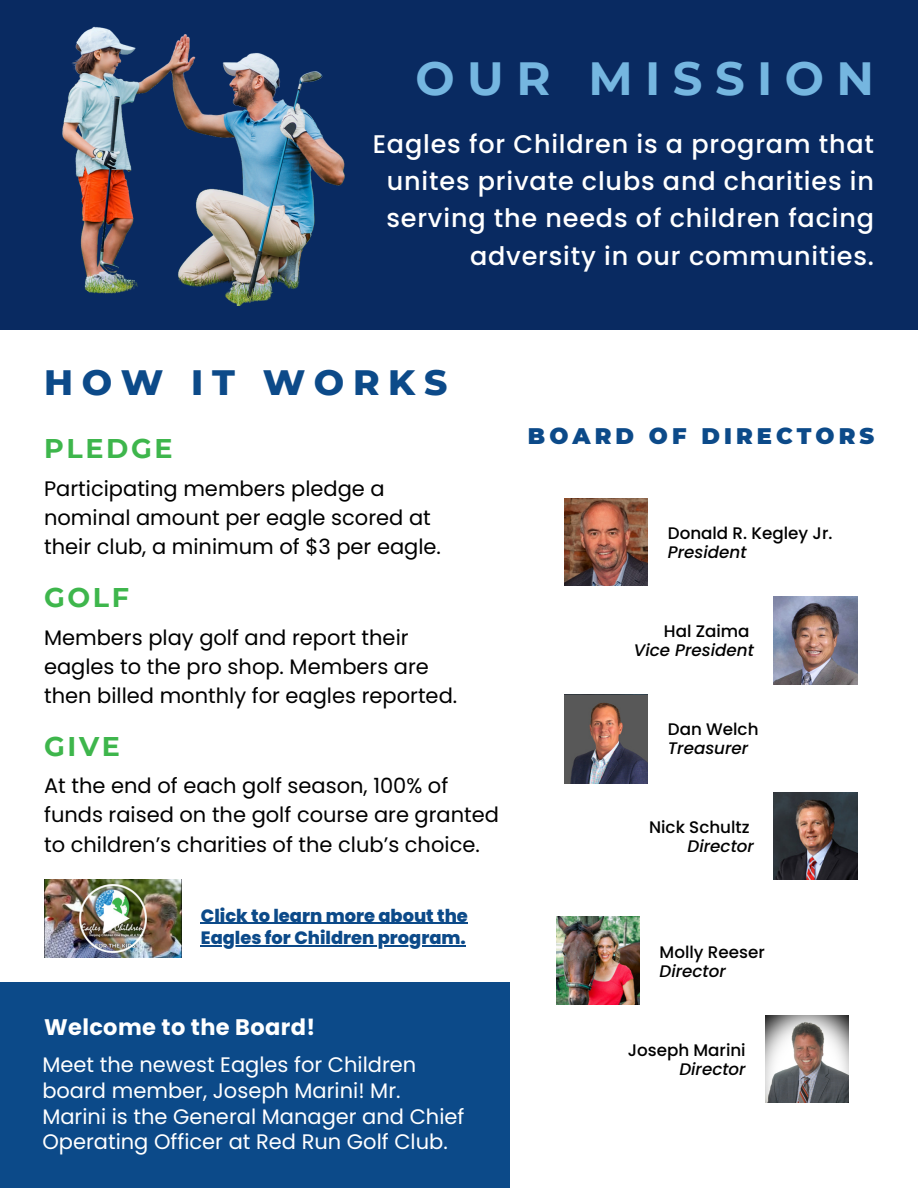
<style>
.page{position:relative;width:918px;height:1188px;background:#092a61}
.page>*{position:absolute;margin:0;border:0;box-sizing:border-box;transform-origin:0 0}
.t1{font:700 46.5px "Montserrat";letter-spacing:.265em;color:#75b6e0}
.t2{font:800 36px "Montserrat";letter-spacing:.24em;color:#0c4a89}
.t3{font:700 27px "Montserrat";letter-spacing:.1em;color:#3eb64c}
.t4{font:500 25.5px/37.2px "Poppins";letter-spacing:.03em;color:#fff;text-align:right}
.t5{font:700 22.5px "Poppins";letter-spacing:.015em;color:#fff}
.t6{font:900 22.5px "Montserrat";letter-spacing:.18em;color:#0c4a89}
.t7{font:21px/29.2px "Poppins";color:#000}
.t8{font:21px/25.8px "Poppins";color:#fff}
.t9{font:800 17.85px "Poppins";color:#0c4a89}
.t10{font:500 16.8px "Poppins";color:#000}
.t11{font:italic 500 16.8px "Poppins";color:#000}
</style>
<div class="page">
<div style="left:0;top:331px;width:917px;height:857px;background:#fff"></div>
<img style="left:565px;top:498px;width:83px;height:88px">
<img style="left:774px;top:596px;width:83px;height:88px">
<img style="left:774px;top:792px;width:83px;height:88px">
<img style="left:556px;top:917px;width:83px;height:88px">
<img style="left:766px;top:1015px;width:83px;height:88px">
<div style="left:0;top:982px;width:509px;height:206px;background:#0c4a89"></div>
<img style="left:565px;top:696px;width:83px;height:87px">
<img style="left:44px;top:880px;width:137px;height:77px">
<img style="left:62px;top:26px;width:283px;height:280px">
<hr style="left:201px;top:923px;width:267px;height:1px;background:#0c4a89">
<hr style="left:201px;top:945px;width:265px;height:1px;background:#0c4a89">
<p class="t1" style="left:416px;top:50px;width:460px">OUR MISSION</p>
<h3 class="t4" style="left:373px;top:126px;width:503px">Eagles for Children is a program that unites private clubs and charities in serving the needs of children facing adversity in our communities.</h3>
<h3 class="t2" style="left:44px;top:360px;width:405px">HOW IT WORKS</h3>
<p class="t3" style="left:44px;top:432px;width:130px">PLEDGE</p>
<p class="t7" style="left:44px;top:474px;width:398px">Participating members pledge a nominal amount per eagle scored at their club, a minimum of $3 per eagle.</p>
<p class="t3" style="left:44px;top:581px;width:87px">GOLF</p>
<p class="t7" style="left:44px;top:623px;width:415px">Members play golf and report their eagles to the pro shop. Members are then billed monthly for eagles reported.</p>
<p class="t3" style="left:44px;top:730px;width:77px">GIVE</p>
<h6 class="t7" style="left:44px;top:771px;width:457px">At the end of each golf season, 100% of funds raised on the golf course are granted to children’s charities of the club’s choice.</h6>
<p class="t9" style="left:201px;top:903px;width:269px">Click to learn more about the</p>
<p class="t9" style="left:201px;top:925px;width:267px">Eagles for Children program.</p>
<p class="t5" style="left:44px;top:1011px;width:273px">Welcome to the Board!</p>
<p class="t8" style="left:42px;top:1052px;width:424px">Meet the newest Eagles for Children board member, Joseph Marini! Mr.<br>Marini is the General Manager and Chief Operating Officer at Red Run Golf Club.</p>
<p class="t6" style="left:528px;top:422px;width:348px">BOARD OF DIRECTORS</p>
<p class="t10" style="left:668px;top:521px;width:166px">Donald R. Kegley Jr.</p>
<p class="t11" style="left:668px;top:540px;width:80px">President</p>
<p class="t10" style="left:664px;top:619px;width:87px">Hal Zaima</p>
<p class="t11" style="left:634px;top:639px;width:122px">Vice President</p>
<p class="t10" style="left:668px;top:718px;width:92px">Dan Welch</p>
<p class="t11" style="left:668px;top:737px;width:82px">Treasurer</p>
<p class="t10" style="left:649px;top:815px;width:102px">Nick Schultz</p>
<p class="t11" style="left:688px;top:834px;width:68px">Director</p>
<p class="t10" style="left:660px;top:940px;width:107px">Molly Reeser</p>
<p class="t11" style="left:660px;top:959px;width:68px">Director</p>
<p class="t10" style="left:628px;top:1038px;width:120px">Joseph Marini</p>
<p class="t11" style="left:679px;top:1057px;width:68px">Director</p>
</div>
